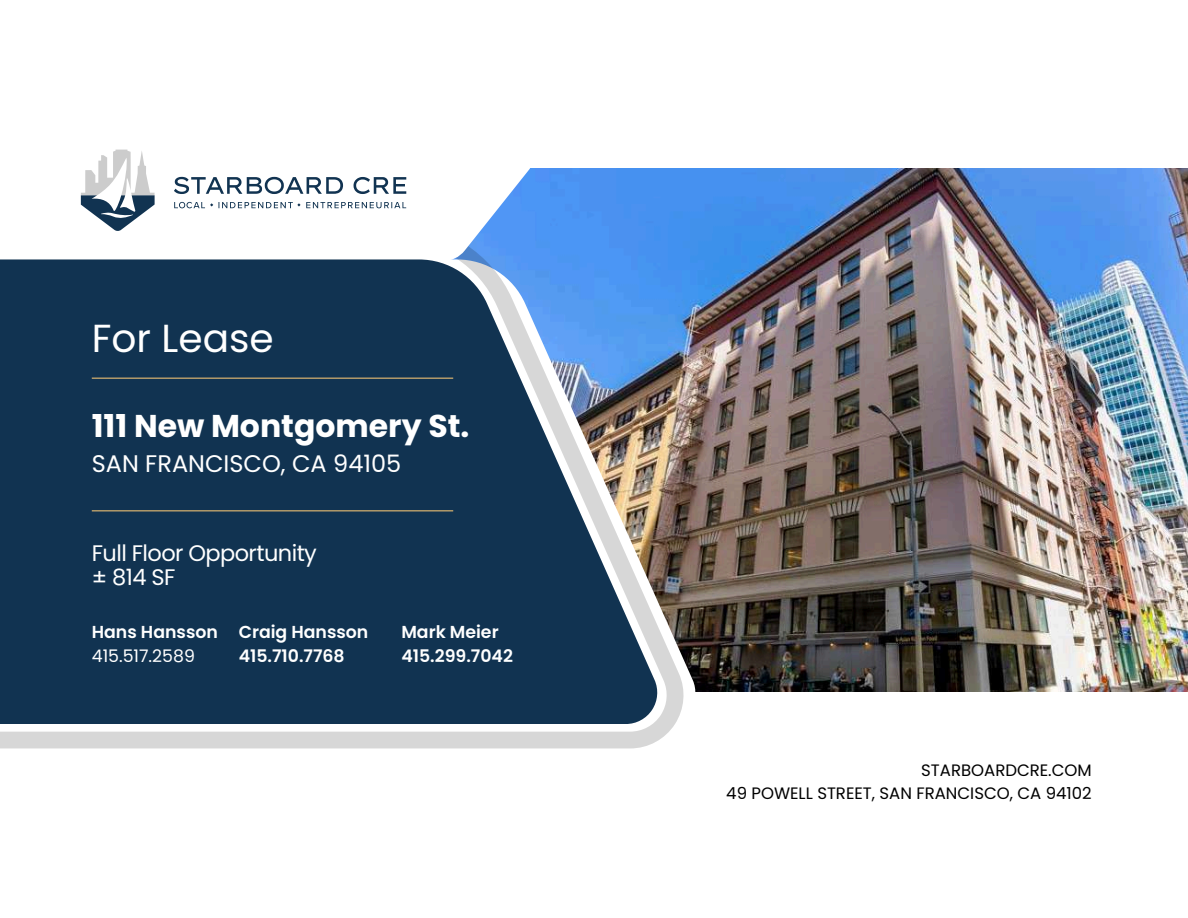
<style>
.page{position:relative;width:1188px;height:918px;background:#fff}
.page>*{position:absolute;margin:0;border:0;box-sizing:border-box;transform-origin:0 0}
.t1{font:39.15px "Poppins";color:#fff}
.t2{font:700 31.5px "Poppins";color:#fff}
.t3{font:24px "Poppins";color:#fff}
.t4{font:22.5px/24.8px "Poppins";letter-spacing:-.025em;color:#fff}
.t5{font:600 17.4px/23.5px "Poppins";color:#fff}
.t6{font:17.4px "Poppins";color:#fff}
.t7{font:16.5px/22.6px "Poppins";color:#000;text-align:right}
</style>
<div class="page">
<img style="left:531px;top:168px;width:657px;height:523px">
<svg style="left:0;top:224px;width:686px;height:524px"></svg>
<svg style="left:0;top:168px;width:531px;height:91px"></svg>
<svg style="left:0;top:259px;width:658px;height:465px;background:#244461"></svg>
<svg style="left:81px;top:150px;width:74px;height:81px"></svg>
<svg style="left:174px;top:177px;width:169px;height:17px"></svg>
<svg style="left:354px;top:177px;width:52px;height:17px"></svg>
<svg style="left:174px;top:202px;width:232px;height:6px"></svg>
<hr style="left:92px;top:378px;width:361px;height:1px;background:#e9bd72">
<hr style="left:92px;top:510px;width:361px;height:1px;background:#e9bd72">
<h1 class="t1" style="left:92px;top:311px;width:183px">For Lease</h1>
<h2 class="t2" style="left:92px;top:404px;width:379px">111 New Montgomery St.</h2>
<h3 class="t3" style="left:92px;top:446px;width:311px">SAN FRANCISCO, CA 94105</h3>
<p class="t4" style="left:92px;top:540px;width:227px">Full Floor Opportunity ± 814 SF</p>
<p class="t5" style="left:92px;top:620px;width:128px">Hans Hansson</p>
<p class="t6" style="left:92px;top:644px;width:105px">415.517.2589</p>
<p class="t5" style="left:239px;top:620px;width:131px">Craig Hansson<br>415.710.7768</p>
<p class="t5" style="left:401px;top:620px;width:113px">Mark Meier<br>415.299.7042</p>
<p class="t7" style="left:726px;top:759px;width:367px">STARBOARDCRE.COM<br>49 POWELL STREET, SAN FRANCISCO, CA 94102</p>
</div>
